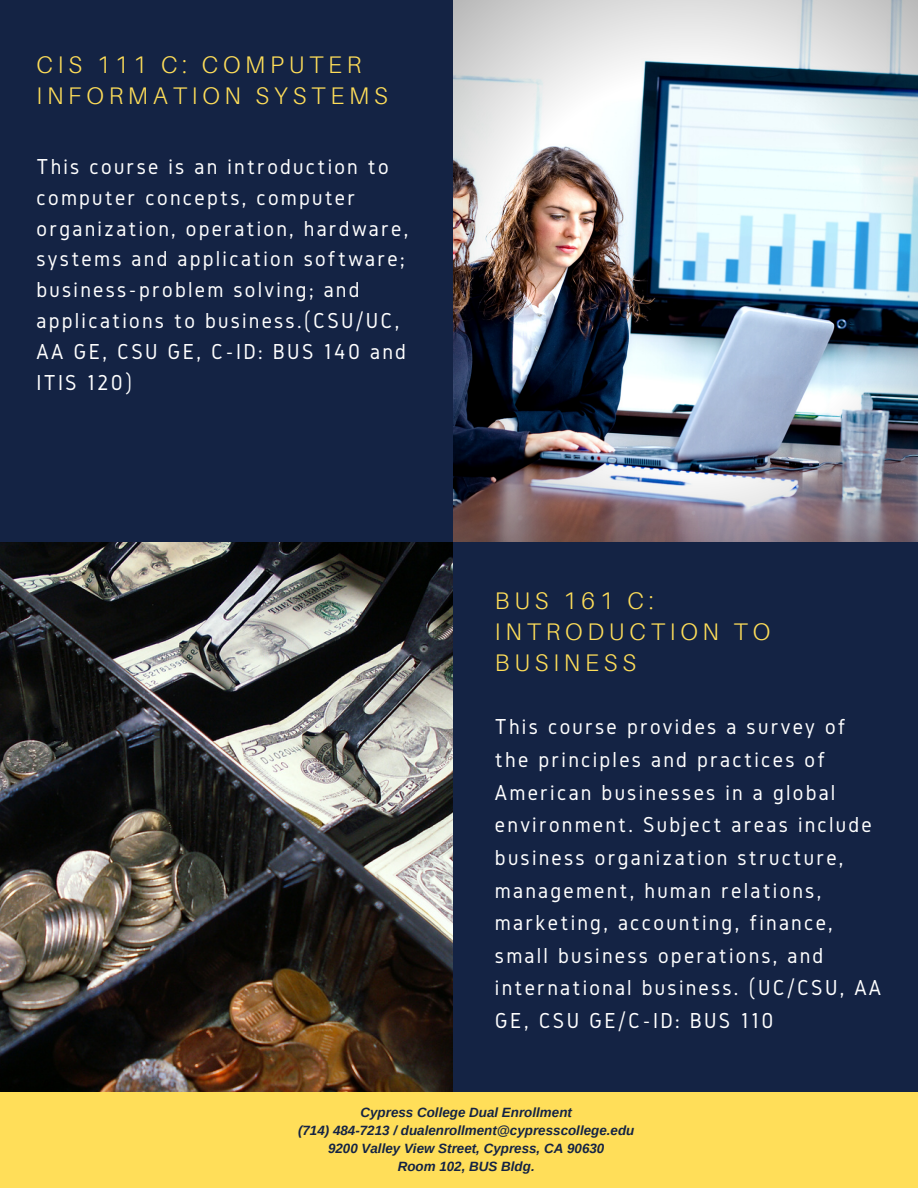
<style>
.page{position:relative;width:918px;height:1188px;background:#142344}
.page>*{position:absolute;margin:0;border:0;box-sizing:border-box;transform-origin:0 0}
.t1{font:300 24px/30.9px "Aileron";letter-spacing:.2em;color:#ffde59}
.t2{font:22.5px/32.7px "Gidole";letter-spacing:.1em;color:#fff}
.t3{font:italic 700 13.35px "Arimo";color:#142344}
</style>
<div class="page">
<img style="left:1px;top:542px;width:452px;height:551px">
<img style="left:453px;top:0;width:465px;height:542px">
<div style="left:0;top:1093px;width:918px;height:95px;background:#ffde59"></div>
<p class="t1" style="left:37px;top:49px;width:353px">CIS 111 C: COMPUTER<br>INFORMATION SYSTEMS</p>
<p class="t2" style="left:37px;top:151px;width:373px;line-height:30.9px">This course is an introduction to computer concepts, computer organization, operation, hardware, systems and application software; business-problem solving; and applications to business.(CSU/UC,<br>AA GE, CSU GE, C-ID: BUS 140 and<br>ITIS 120)</p>
<p class="t1" style="left:495px;top:585px;width:277px">BUS 161 C:<br>INTRODUCTION TO<br>BUSINESS</p>
<p class="t2" style="left:495px;top:710px;width:388px">This course provides a survey of the principles and practices of<br>American businesses in a global environment. Subject areas include business organization structure, management, human relations, marketing, accounting, finance, small business operations, and international business. (UC/CSU, AA<br>GE, CSU GE/C-ID: BUS 110</p>
<p class="t3" style="left:360px;top:1104px;width:213px">Cypress College Dual Enrollment</p>
<p class="t3" style="left:298px;top:1123px;width:338px">(714) 484-7213 / dualenrollment@cypresscollege.edu</p>
<p class="t3" style="left:328px;top:1141px;width:278px">9200 Valley View Street, Cypress, CA 90630</p>
<p class="t3" style="left:398px;top:1159px;width:139px">Room 102, BUS Bldg.</p>
</div>
